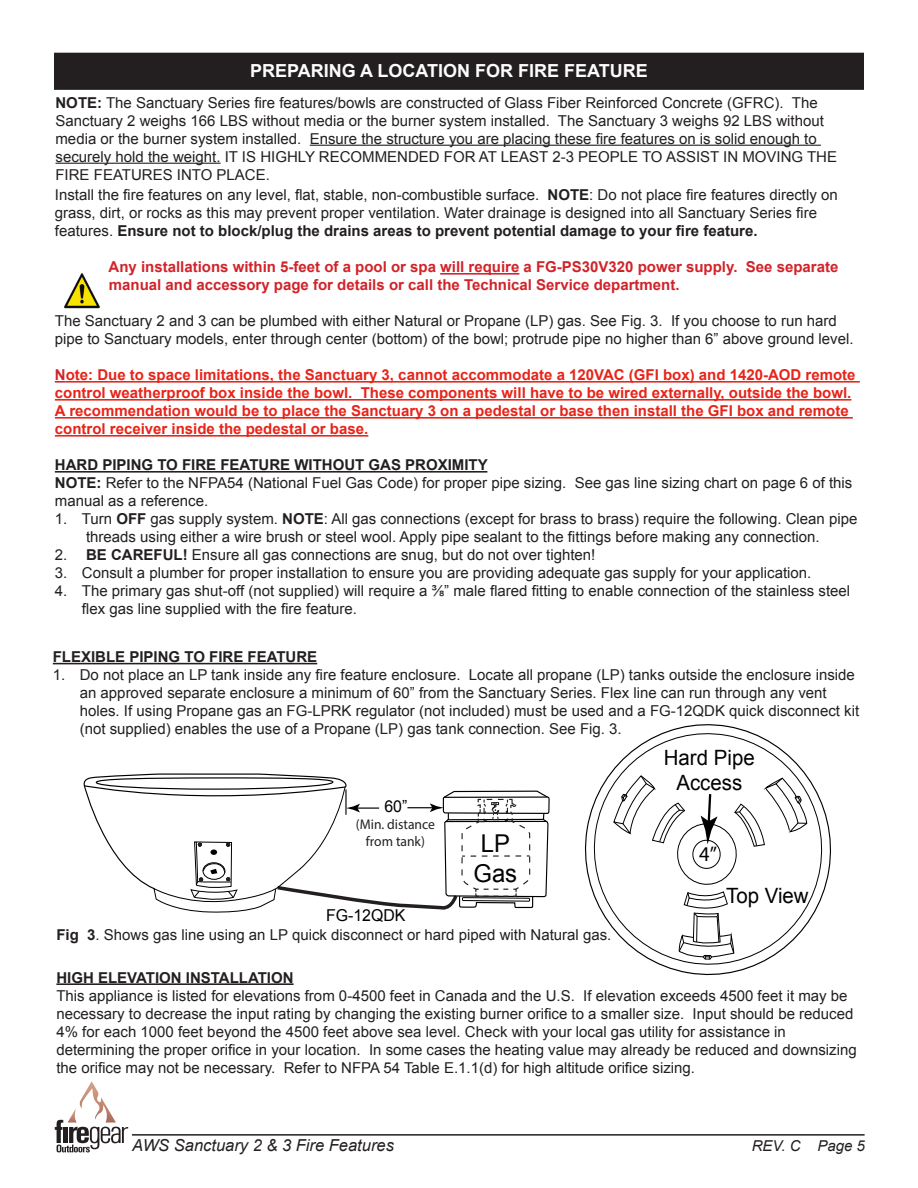
<style>
.page{position:relative;width:918px;height:1188px;background:#fff}
.page>*{position:absolute;margin:0;border:0;box-sizing:border-box;transform-origin:0 0}
.t1{font:24.6px/29.5px "Arial";color:#000;text-align:center}
.t2{font:21.15px/25.3px "Arial";color:#000;text-align:center}
.t3{font:21.15px "Myriad Pro";color:#000}
.t4{font:700 18px "Arial";color:#fdfdfd}
.t5{font:italic 16.5px "Arial";color:#231f20}
.t6{font:16.35px "Arial";color:#000}
.t7{font:15px/18px "Arial";color:#231f20}
.t8{font:700 15px/18px "Arial";color:#e72419}
.t9{font:700 15px "Arial";color:#231f20}
.t10{font:700 15px/18px "Arial";color:#d1232a}
.t11{font:italic 15px "Arial";color:#231f20}
.t12{font:14.1px/16.8px "Myriad Pro";color:#231f20;text-align:center}
.s1{font-weight:700}
.s2{font-weight:400}
.s3{color:#d1232a}
</style>
<div class="page">
<hr style="left:132px;top:1134px;width:733px;height:2px;background:#231f20">
<svg style="left:55px;top:1081px;width:73px;height:71px"></svg>
<div style="left:55px;top:53px;width:808px;height:36px;background:#231f20"></div>
<div style="left:54px;top:53px;width:810px;height:37px;border:2px solid #231f20"></div>
<hr style="left:56px;top:983px;width:238px;height:2px;background:#231f20">
<hr style="left:440px;top:273px;width:79px;height:2px;background:#d1232a">
<svg style="left:55px;top:381px;width:11px;height:2px"></svg>
<hr style="left:66px;top:381px;width:794px;height:2px;background:#e72419">
<hr style="left:55px;top:399px;width:796px;height:2px;background:#e72419">
<hr style="left:55px;top:417px;width:798px;height:2px;background:#e72419">
<hr style="left:55px;top:435px;width:313px;height:2px;background:#e72419">
<hr style="left:55px;top:471px;width:432px;height:2px;background:#231f20">
<hr style="left:310px;top:145px;width:511px;height:1px;background:#231f20">
<hr style="left:56px;top:163px;width:165px;height:1px;background:#231f20">
<svg style="left:586px;top:725px;width:244px;height:248px"></svg>
<svg style="left:613px;top:774px;width:194px;height:186px"></svg>
<svg style="left:83px;top:773px;width:467px;height:140px"></svg>
<hr style="left:345px;top:790px;width:2px;height:25px;background:#000">
<hr style="left:53px;top:663px;width:264px;height:1px;background:#231f20">
<img style="left:64px;top:273px;width:36px;height:36px">
<p class="t4" style="left:250px;top:59px;width:399px">PREPARING A LOCATION FOR FIRE FEATURE</p>
<p class="t7" style="left:56px;top:94px;width:764px"><span class="s1">NOTE:</span> The Sanctuary Series fire features/bowls are constructed of Glass Fiber Reinforced Concrete (GFRC). The</p>
<p class="t7" style="left:56px;top:112px;width:770px">Sanctuary 2 weighs 166 LBS without media or the burner system installed. The Sanctuary 3 weighs 92 LBS without</p>
<p class="t7" style="left:56px;top:130px;width:763px">media or the burner system installed. Ensure the structure you are placing these fire features on is solid enough to</p>
<p class="t7" style="left:56px;top:148px;width:783px">securely hold the weight. IT IS HIGHLY RECOMMENDED FOR AT LEAST 2-3 PEOPLE TO ASSIST IN MOVING THE<br>FIRE FEATURES INTO PLACE.</p>
<p class="t7" style="left:55px;top:186px;width:784px">Install the fire features on any level, flat, stable, non-combustible surface. <span class="s1">NOTE</span>: Do not place fire features directly on grass, dirt, or rocks as this may prevent proper ventilation. Water drainage is designed into all Sanctuary Series fire</p>
<p class="t9" style="left:55px;top:221px;width:704px"><span class="s2">features.</span> Ensure not to block/plug the drains areas to prevent potential damage to your fire feature.</p>
<p class="t10" style="left:109px;top:258px;width:731px">Any installations within 5-feet of a pool or spa will require a FG-PS30V320 power supply. See separate manual and accessory page for details or call the Technical Service department.</p>
<p class="t7" style="left:55px;top:312px;width:800px">The Sanctuary 2 and 3 can be plumbed with either Natural or Propane (LP) gas. See Fig. 3. If you choose to run hard pipe to Sanctuary models, enter through center (bottom) of the bowl; protrude pipe no higher than 6” above ground level.</p>
<p class="t8" style="left:55px;top:366px;width:802px"><span class="s3">N</span>ote: Due to space limitations, the Sanctuary 3, cannot accommodate a 120VAC (GFI box) and 1420-AOD remote control weatherproof box inside the bowl. These components will have to be wired externally, outside the bowl.<br>A recommendation would be to place the Sanctuary 3 on a pedestal or base then install the GFI box and remote control receiver inside the pedestal or base.</p>
<p class="t9" style="left:55px;top:455px;width:434px">HARD PIPING TO FIRE FEATURE WITHOUT GAS PROXIMITY</p>
<p class="t7" style="left:55px;top:474px;width:799px"><span class="s1">NOTE:</span> Refer to the NFPA54 (National Fuel Gas Code) for proper pipe sizing. See gas line sizing chart on page 6 of this manual as a reference.</p>
<p class="t7" style="left:55px;top:510px;width:804px;text-align:center">1. Turn <span class="s1">OFF</span> gas supply system. <span class="s1">NOTE</span>: All gas connections (except for brass to brass) require the following. Clean pipe threads using either a wire brush or steel wool. Apply pipe sealant to the fittings before making any connection.</p>
<p class="t7" style="left:55px;top:546px;width:542px">2. <span class="s1">BE CAREFUL!</span> Ensure all gas connections are snug, but do not over tighten!</p>
<p class="t7" style="left:55px;top:564px;width:758px">3. Consult a plumber for proper installation to ensure you are providing adequate gas supply for your application.</p>
<p class="t7" style="left:82px;top:582px;width:770px;text-indent:-27px">4. The primary gas shut-off (not supplied) will require a ⅜” male flared fitting to enable connection of the stainless steel flex gas line supplied with the fire feature.</p>
<p class="t9" style="left:53px;top:647px;width:266px">FLEXIBLE PIPING TO FIRE FEATURE</p>
<p class="t7" style="left:80px;top:666px;width:781px;text-indent:-27px">1. Do not place an LP tank inside any fire feature enclosure. Locate all propane (LP) tanks outside the enclosure inside an approved separate enclosure a minimum of 60” from the Sanctuary Series. Flex line can run through any vent holes. If using Propane gas an FG-LPRK regulator (not included) must be used and a FG-12QDK quick disconnect kit (not supplied) enables the use of a Propane (LP) gas tank connection. See Fig. 3.</p>
<p class="t6" style="left:384px;top:795px;width:24px">60”</p>
<p class="t12" style="left:356px;top:816px;width:81px">(Min. distance from tank)</p>
<p class="t6" style="left:326px;top:904px;width:81px">FG-12QDK</p>
<p class="t1" style="left:473px;top:829px;width:45px">LP<br>Gas</p>
<p class="t7" style="left:56px;top:926px;width:556px"><span class="s1">Fig 3</span>. Shows gas line using an LP quick disconnect or hard piped with Natural gas.</p>
<p class="t2" style="left:664px;top:745px;width:92px">Hard Pipe<br>Access</p>
<p class="t3" style="left:699px;top:840px;width:19px">4”</p>
<p class="t2" style="left:726px;top:884px;width:84px">Top View</p>
<p class="t9" style="left:56px;top:967px;width:239px">HIGH ELEVATION INSTALLATION</p>
<p class="t7" style="left:56px;top:986px;width:799px">This appliance is listed for elevations from 0-4500 feet in Canada and the U.S. If elevation exceeds 4500 feet it may be necessary to decrease the input rating by changing the existing burner orifice to a smaller size. Input should be reduced<br>4% for each 1000 feet beyond the 4500 feet above sea level. Check with your local gas utility for assistance in</p>
<p class="t7" style="left:56px;top:1040px;width:802px">determining the proper orifice in your location. In some cases the heating value may already be reduced and downsizing the orifice may not be necessary. Refer to NFPA 54 Table E.1.1(d) for high altitude orifice sizing.</p>
<p class="t5" style="left:132px;top:1134px;width:263px">AWS Sanctuary 2 &amp; 3 Fire Features</p>
<p class="t11" style="left:752px;top:1136px;width:115px">REV. C Page 5</p>
</div>
